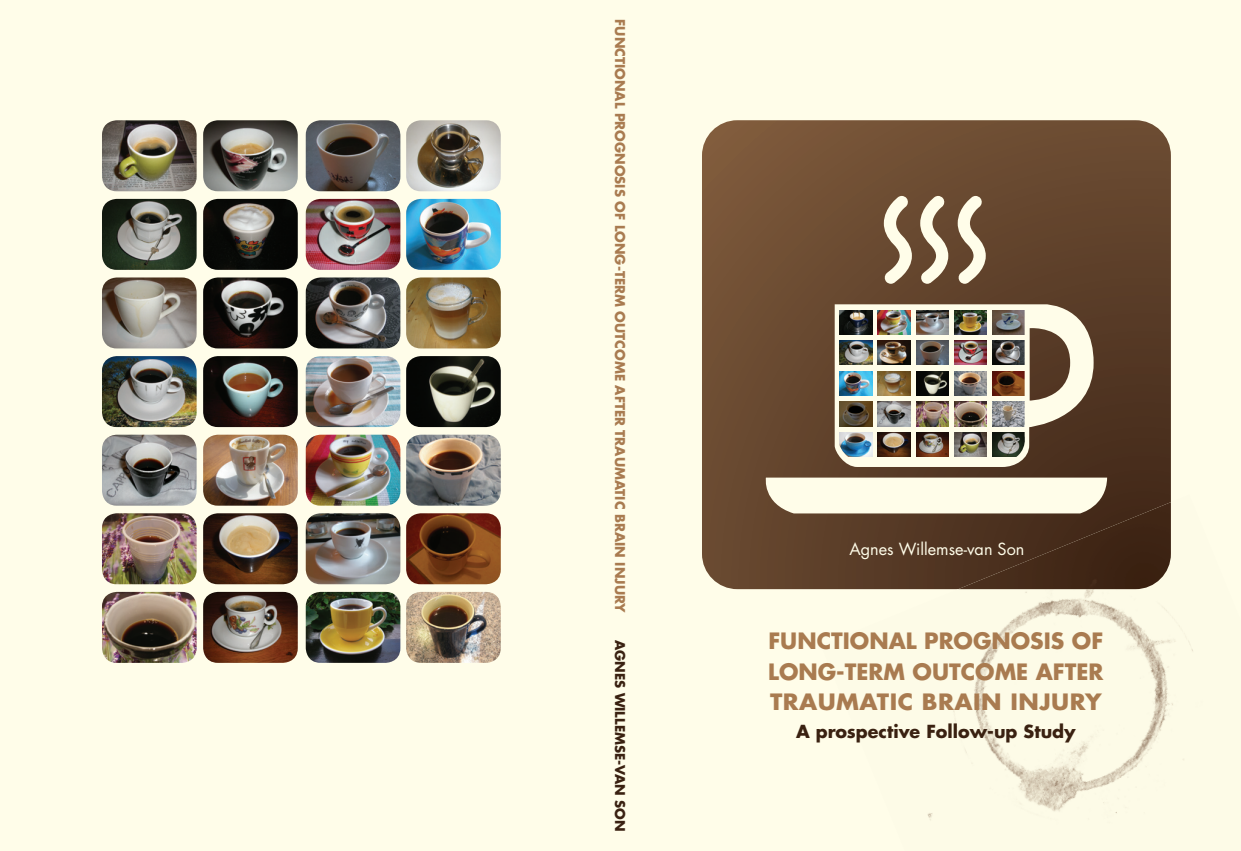
<style>
.page{position:relative;width:1241px;height:851px;background:#fff}
.page>*{position:absolute;margin:0;border:0;box-sizing:border-box;transform-origin:0 0}
.t1{font:700 21.88px/30.6px "Futura";color:#a97b50;text-align:justify}
.t2{font:700 17.5px "Futura";color:#3a2111}
.t3{font:16.25px "Futura";color:#fffde9}
.t4{font:700 13.12px "Futura";color:#a97b50}
.t5{font:700 13.12px "Futura";color:#3a2111}
</style>
<div class="page">
<div style="left:0;top:0;width:1240px;height:850px;background:#fffde9"></div>
<svg style="left:702px;top:120px;width:468px;height:469px;background:#7a624c"></svg>
<img style="left:820px;top:494px;width:373px;height:326px">
<img style="left:958px;top:502px;width:212px;height:87px">
<img style="left:203px;top:120px;width:95px;height:71px">
<img style="left:203px;top:199px;width:95px;height:71px">
<img style="left:203px;top:277px;width:95px;height:71px">
<img style="left:203px;top:356px;width:95px;height:71px">
<img style="left:203px;top:434px;width:95px;height:71px">
<img style="left:203px;top:513px;width:95px;height:71px">
<img style="left:203px;top:591px;width:95px;height:71px">
<img style="left:102px;top:120px;width:94px;height:71px">
<img style="left:102px;top:199px;width:94px;height:71px">
<img style="left:102px;top:277px;width:94px;height:71px">
<img style="left:102px;top:356px;width:94px;height:71px">
<img style="left:102px;top:434px;width:94px;height:71px">
<img style="left:102px;top:513px;width:94px;height:71px">
<img style="left:102px;top:591px;width:94px;height:71px">
<img style="left:406px;top:120px;width:94px;height:71px">
<img style="left:406px;top:199px;width:94px;height:71px">
<img style="left:406px;top:277px;width:94px;height:71px">
<img style="left:406px;top:356px;width:94px;height:71px">
<img style="left:406px;top:434px;width:94px;height:71px">
<img style="left:406px;top:513px;width:94px;height:71px">
<img style="left:406px;top:591px;width:94px;height:71px">
<img style="left:306px;top:120px;width:94px;height:71px">
<img style="left:306px;top:199px;width:94px;height:71px">
<img style="left:306px;top:277px;width:94px;height:71px">
<img style="left:306px;top:356px;width:94px;height:71px">
<img style="left:306px;top:434px;width:94px;height:71px">
<img style="left:306px;top:513px;width:94px;height:71px">
<img style="left:306px;top:591px;width:94px;height:71px">
<p class="t4" style="left:629px;top:19px;width:595px;rotate:90deg">FUNCTIONAL PROGNOSIS OF LONG-TERM OUTCOME AFTER TRAUMATIC BRAIN INJURY</p>
<p class="t5" style="left:629px;top:639px;width:193px;rotate:90deg">AGNES WILLEMSE-VAN SON</p>
<p class="t3" style="left:849px;top:537px;width:176px">Agnes Willemse-van Son</p>
<p class="t1" style="left:768px;top:624px;width:337px">FUNCTIONAL PROGNOSIS OF LONG-TERM OUTCOME AFTER TRAUMATIC BRAIN INJURY</p>
<p class="t2" style="left:795px;top:718px;width:281px">A prospective Follow-up Study</p>
</div>
